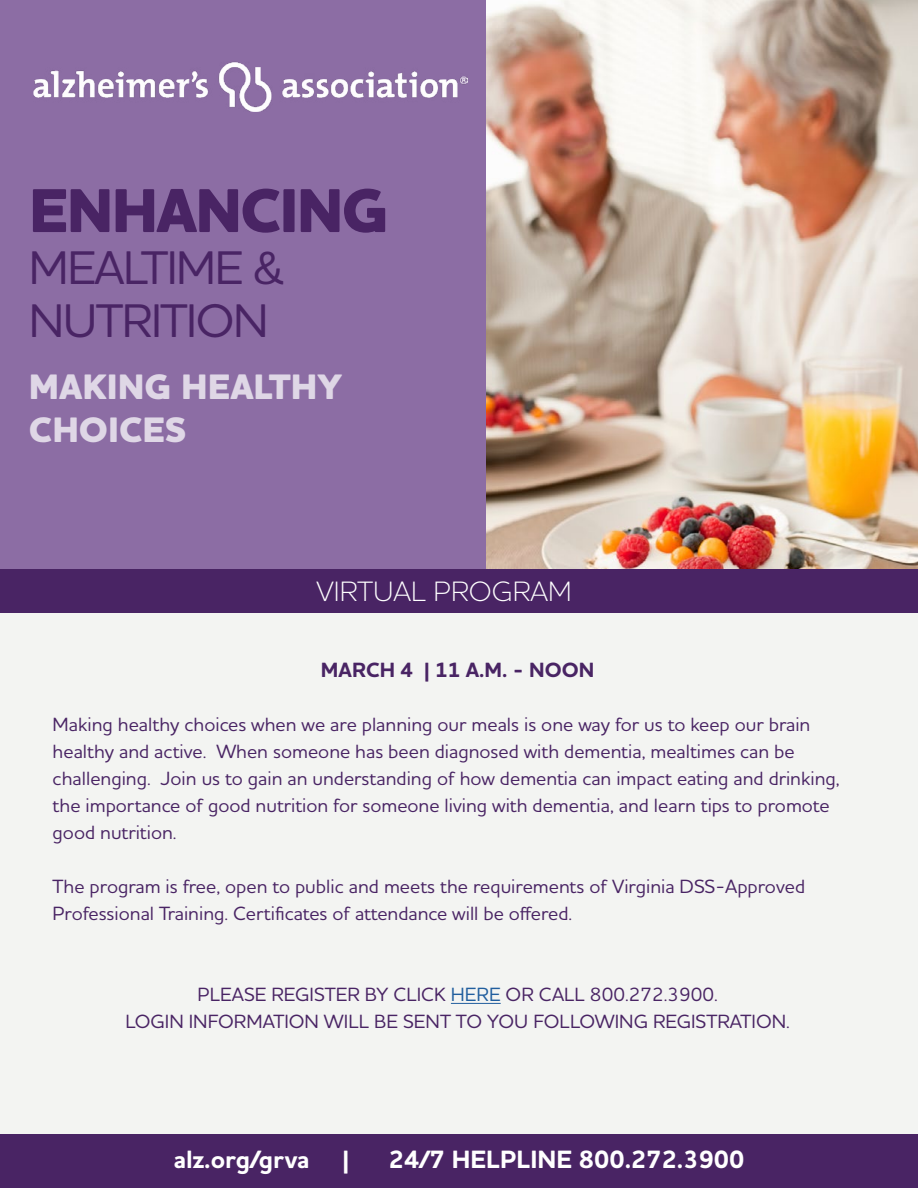
<style>
.page{position:relative;width:918px;height:1188px;background:#fff}
.page>*{position:absolute;margin:0;border:0;box-sizing:border-box;transform-origin:0 0}
.t1{font:800 63px "Houschka Pro";letter-spacing:-.03em;color:#492464}
.t2{font:500 48px "Houschka Pro";letter-spacing:-.03em;color:#492464}
.t3{font:800 36px/43.2px "Houschka Pro";color:#dfd7e6}
.t4{font:300 28.5px "Houschka Pro";color:#fff}
.t5{font:700 25.5px "Houschka Pro";color:#fff}
.t6{font:700 21px "Houschka Pro";color:#492464}
.t7{font:500 19.5px/27px "Houschka Pro";color:#492464}
.s1{color:#215e9e}
</style>
<div class="page">
<img style="left:486px;top:0;width:432px;height:570px">
<div style="left:0;top:0;width:486px;height:662px;background:#8c6da4"></div>
<div style="left:0;top:594px;width:918px;height:594px;background:#f3f4f2"></div>
<div style="left:0;top:1134px;width:918px;height:54px;background:#492464"></div>
<img style="left:33px;top:61px;width:434px;height:51px">
<hr style="left:451px;top:1003px;width:50px;height:1px;background:#215e9e">
<div style="left:0;top:570px;width:918px;height:43px;background:#492464"></div>
<p class="t1" style="left:29px;top:169px;width:362px">ENHANCING</p>
<p class="t2" style="left:29px;top:237px;width:257px">MEALTIME &amp;</p>
<p class="t2" style="left:29px;top:290px;width:241px">NUTRITION</p>
<p class="t3" style="left:29px;top:366px;width:315px">MAKING HEALTHY<br>CHOICES</p>
<p class="t4" style="left:317px;top:573px;width:257px">VIRTUAL PROGRAM</p>
<p class="t6" style="left:321px;top:657px;width:275px">MARCH 4 | 11 A.M. - NOON</p>
<p class="t7" style="left:53px;top:711px;width:789px">Making healthy choices when we are planning our meals is one way for us to keep our brain healthy and active. When someone has been diagnosed with dementia, mealtimes can be challenging. Join us to gain an understanding of how dementia can impact eating and drinking, the importance of good nutrition for someone living with dementia, and learn tips to promote good nutrition.</p>
<p class="t7" style="left:53px;top:873px;width:754px">The program is free, open to public and meets the requirements of Virginia DSS-Approved<br>Professional Training. Certificates of attendance will be offered.</p>
<p class="t7" style="left:198px;top:981px;width:522px">PLEASE REGISTER BY CLICK <span class="s1">HERE</span> OR CALL 800.272.3900.</p>
<p class="t7" style="left:126px;top:1008px;width:666px">LOGIN INFORMATION WILL BE SENT TO YOU FOLLOWING REGISTRATION.</p>
<p class="t5" style="left:174px;top:1143px;width:137px">alz.org/grva</p>
<p class="t5" style="left:343px;top:1143px;width:8px">|</p>
<p class="t5" style="left:389px;top:1143px;width:357px">24/7 HELPLINE 800.272.3900</p>
</div>
